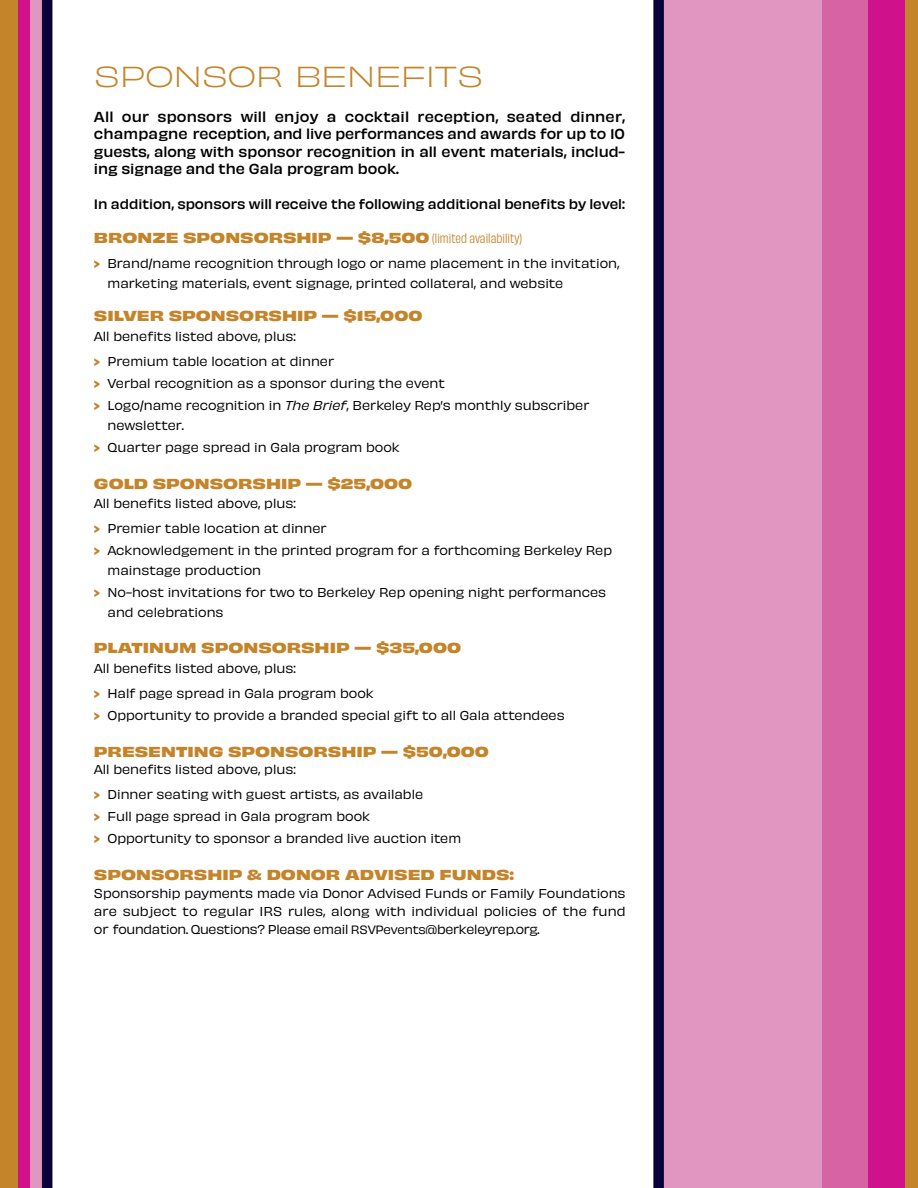
<style>
.page{position:relative;width:918px;height:1188px;background:#fff}
.page>*{position:absolute;margin:0;border:0;box-sizing:border-box;transform-origin:0 0}
.t1{font:27px "Obviously Wide Lght";color:#c4842a}
.t2{font:500 13.5px/17.5px "Obviously";color:#000;text-align:justify}
.t3{font:700 expanded 13.5px "Obviously";color:#c4842a}
.t4{font:500 12.75px "Obviously";letter-spacing:-.005em;color:#000}
.t5{font:12px/24.9px "Obviously";color:#000}
.s1{font-family:"Obviously Narw";font-weight:400;font-stretch:normal;font-size:12.15px}
.s2{font-weight:700;color:#c4842a}
.s3{font-style:italic}
.s4{font-size:11.25px}
</style>
<div class="page">
<div style="left:1px;top:0;width:46px;height:1188px;background:#e195c1"></div>
<div style="left:660px;top:0;width:197px;height:1188px;background:#e195c1"></div>
<div style="left:823px;top:0;width:92px;height:1188px;background:#d763a5"></div>
<div style="left:0;top:0;width:30px;height:1188px;background:linear-gradient(to bottom,#cf128c,#cf128c)"></div>
<div style="left:653px;top:0;width:11px;height:1188px;background:#0c0039"></div>
<div style="left:42px;top:0;width:10px;height:1188px;background:#0c0039"></div>
<div style="left:869px;top:0;width:49px;height:1188px;background:#cf128c"></div>
<div style="left:905px;top:0;width:13px;height:1188px;background:#c4842a"></div>
<div style="left:0;top:0;width:17px;height:1188px;background:#c4842a"></div>
<h1 class="t1" style="left:94px;top:56px;width:391px">SPONSOR BENEFITS</h1>
<p class="t2" style="left:94px;top:107px;width:533px">All our sponsors will enjoy a cocktail reception, seated dinner, champagne reception, and live performances and awards for up to 10 guests, along with sponsor recognition in all event materials, includ&shy;ing signage and the Gala program book.</p>
<p class="t4" style="left:94px;top:194px;width:533px">In addition, sponsors will receive the following additional benefits by level:</p>
<p class="t3" style="left:94px;top:227px;width:430px">BRONZE SPONSORSHIP — $8,500 <span class="s1">(limited availability)</span></p>
<p class="t5" style="left:107px;top:253px;width:513px;line-height:19.5px;text-indent:-14px"><span class="s2">›</span> Brand/name recognition through logo or name placement in the invitation, marketing materials, event signage, printed collateral, and website</p>
<p class="t3" style="left:94px;top:305px;width:330px">SILVER SPONSORSHIP — $15,000</p>
<p class="t5" style="left:94px;top:323px;width:242px">All benefits listed above, plus:<br><span class="s2">›</span> Premium table location at dinner</p>
<p class="t5" style="left:94px;top:371px;width:497px;line-height:22.2px"><span class="s2">›</span> Verbal recognition as a sponsor during the event<br><span class="s2">›</span> Logo/name recognition in <span class="s3">The Brief</span>, Berkeley Rep’s monthly subscriber</p>
<p class="t5" style="left:94px;top:413px;width:307px;line-height:22.2px;text-indent:14px">newsletter.<br><span class="s2">›</span> Quarter page spread in Gala program book</p>
<p class="t3" style="left:94px;top:472px;width:320px">GOLD SPONSORSHIP — $25,000</p>
<p class="t5" style="left:94px;top:490px;width:234px">All benefits listed above, plus:<br><span class="s2">›</span> Premier table location at dinner</p>
<p class="t5" style="left:107px;top:540px;width:506px;line-height:19.5px;text-indent:-14px"><span class="s2">›</span> Acknowledgement in the printed program for a forthcoming Berkeley Rep mainstage production</p>
<p class="t5" style="left:107px;top:582px;width:500px;line-height:19.5px;text-indent:-14px"><span class="s2">›</span> No-host invitations for two to Berkeley Rep opening night performances and celebrations</p>
<p class="t3" style="left:94px;top:637px;width:369px">PLATINUM SPONSORSHIP — $35,000</p>
<p class="t5" style="left:94px;top:655px;width:281px">All benefits listed above, plus:<br><span class="s2">›</span> Half page spread in Gala program book</p>
<p class="t5" style="left:94px;top:702px;width:472px"><span class="s2">›</span> Opportunity to provide a branded special gift to all Gala attendees</p>
<p class="t3" style="left:94px;top:740px;width:396px">PRESENTING SPONSORSHIP — $50,000</p>
<p class="t5" style="left:94px;top:756px;width:331px">All benefits listed above, plus:<br><span class="s2">›</span> Dinner seating with guest artists, as available</p>
<p class="t5" style="left:94px;top:804px;width:369px;line-height:22.2px"><span class="s2">›</span> Full page spread in Gala program book<br><span class="s2">›</span> Opportunity to sponsor a branded live auction item</p>
<p class="t3" style="left:94px;top:864px;width:422px">SPONSORSHIP &amp; DONOR ADVISED FUNDS:</p>
<p class="t5" style="left:94px;top:884px;width:533px;line-height:17.7px;text-align:justify">Sponsorship payments made via Donor Advised Funds or Family Foundations are subject to regular IRS rules, along with individual policies of the fund or foundation. Questions? Please email <span class="s4">RSVPevents</span>@berkeleyrep.org.</p>
</div>
